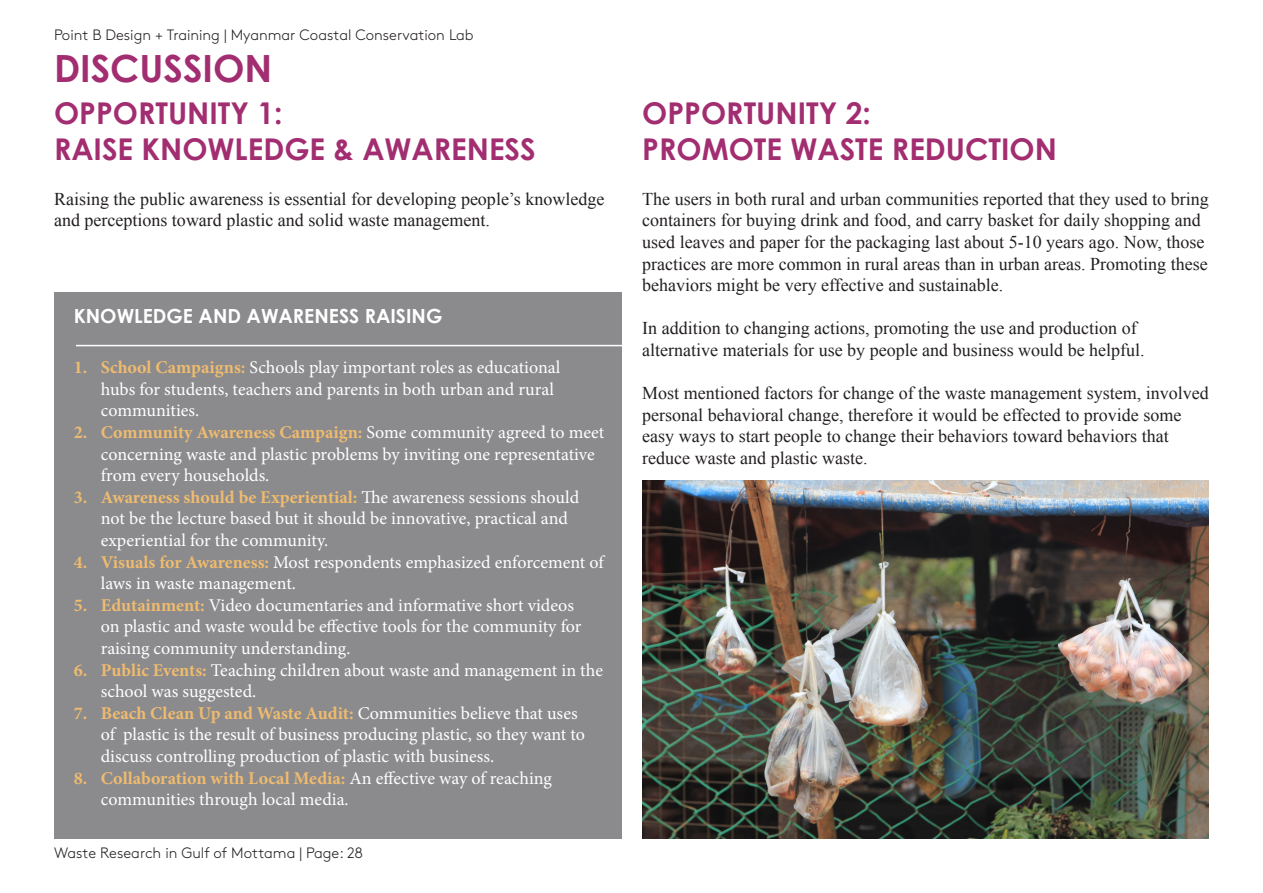
<style>
.page{position:relative;width:1263px;height:893px;background:#fff}
.page>*{position:absolute;margin:0;border:0;box-sizing:border-box;transform-origin:0 0}
.t1{font:700 37.5px "Century Gothic";color:#a22d70}
.t2{font:700 30px "Century Gothic";color:#a22d70}
.t3{font:700 19.5px "Century Gothic";color:#fff}
.t4{font:18px/21.6px "Minion Pro";color:#fff}
.t5{font:18px/21.6px "Times New Roman";color:#231f20}
.t6{font:300 15px "Brown";color:#231f20}
.s1{font-weight:700;color:#efbb6e}
</style>
<div class="page">
<div style="left:55px;top:292px;width:567px;height:547px;background:#8b8b8e"></div>
<hr style="left:76px;top:345px;width:547px;height:1px;background:#fff">
<img style="left:642px;top:481px;width:567px;height:358px">
<p class="t6" style="left:54px;top:23px;width:421px">Point B Design + Training | Myanmar Coastal Conservation Lab</p>
<p class="t1" style="left:54px;top:40px;width:220px">DISCUSSION</p>
<p class="t2" style="left:54px;top:90px;width:230px">OPPORTUNITY 1:</p>
<p class="t2" style="left:54px;top:126px;width:483px">RAISE KNOWLEDGE &amp; AWARENESS</p>
<p class="t5" style="left:54px;top:188px;width:552px">Raising the public awareness is essential for developing people’s knowledge and perceptions toward plastic and solid waste management.</p>
<p class="t3" style="left:74px;top:302px;width:370px">KNOWLEDGE AND AWARENESS RAISING</p>
<p class="t4" style="left:101px;top:357px;width:461px;text-indent:-27px"><span class="s1">1. School Campaigns:</span> Schools play important roles as educational hubs for students, teachers and parents in both urban and rural communities.</p>
<p class="t4" style="left:101px;top:421px;width:505px;text-indent:-27px"><span class="s1">2. Community Awareness Campaign:</span> Some community agreed to meet concerning waste and plastic problems by inviting one representative from every households.</p>
<p class="t4" style="left:101px;top:486px;width:480px;text-indent:-27px"><span class="s1">3. Awareness should be Experiential:</span> The awareness sessions should not be the lecture based but it should be innovative, practical and experiential for the community.</p>
<p class="t4" style="left:101px;top:551px;width:504px;text-indent:-27px"><span class="s1">4. Visuals for Awareness:</span> Most respondents emphasized enforcement of laws in waste management.</p>
<p class="t4" style="left:101px;top:594px;width:482px;text-indent:-27px"><span class="s1">5. Edutainment:</span> Video documentaries and informative short videos on plastic and waste would be effective tools for the community for raising community understanding.</p>
<p class="t4" style="left:101px;top:659px;width:504px;text-indent:-27px"><span class="s1">6. Public Events:</span> Teaching children about waste and management in the school was suggested.</p>
<p class="t4" style="left:101px;top:702px;width:486px;text-indent:-27px"><span class="s1">7. Beach Clean Up and Waste Audit:</span> Communities believe that uses of plastic is the result of business producing plastic, so they want to discuss controlling production of plastic with business.</p>
<p class="t4" style="left:101px;top:767px;width:453px;text-indent:-27px"><span class="s1">8. Collaboration with Local Media:</span> An effective way of reaching communities through local media.</p>
<p class="t6" style="left:54px;top:842px;width:311px">Waste Research in Gulf of Mottama | Page: 28</p>
<p class="t2" style="left:642px;top:90px;width:230px">OPPORTUNITY 2:</p>
<p class="t2" style="left:642px;top:126px;width:416px">PROMOTE WASTE REDUCTION</p>
<p class="t5" style="left:642px;top:188px;width:568px">The users in both rural and urban communities reported that they used to bring containers for buying drink and food, and carry basket for daily shopping and used leaves and paper for the packaging last about 5-10 years ago. Now, those practices are more common in rural areas than in urban areas. Promoting these behaviors might be very effective and sustainable.</p>
<p class="t5" style="left:642px;top:317px;width:504px">In addition to changing actions, promoting the use and production of alternative materials for use by people and business would be helpful.</p>
<p class="t5" style="left:642px;top:382px;width:568px">Most mentioned factors for change of the waste management system, involved personal behavioral change, therefore it would be effected to provide some easy ways to start people to change their behaviors toward behaviors that reduce waste and plastic waste.</p>
</div>
